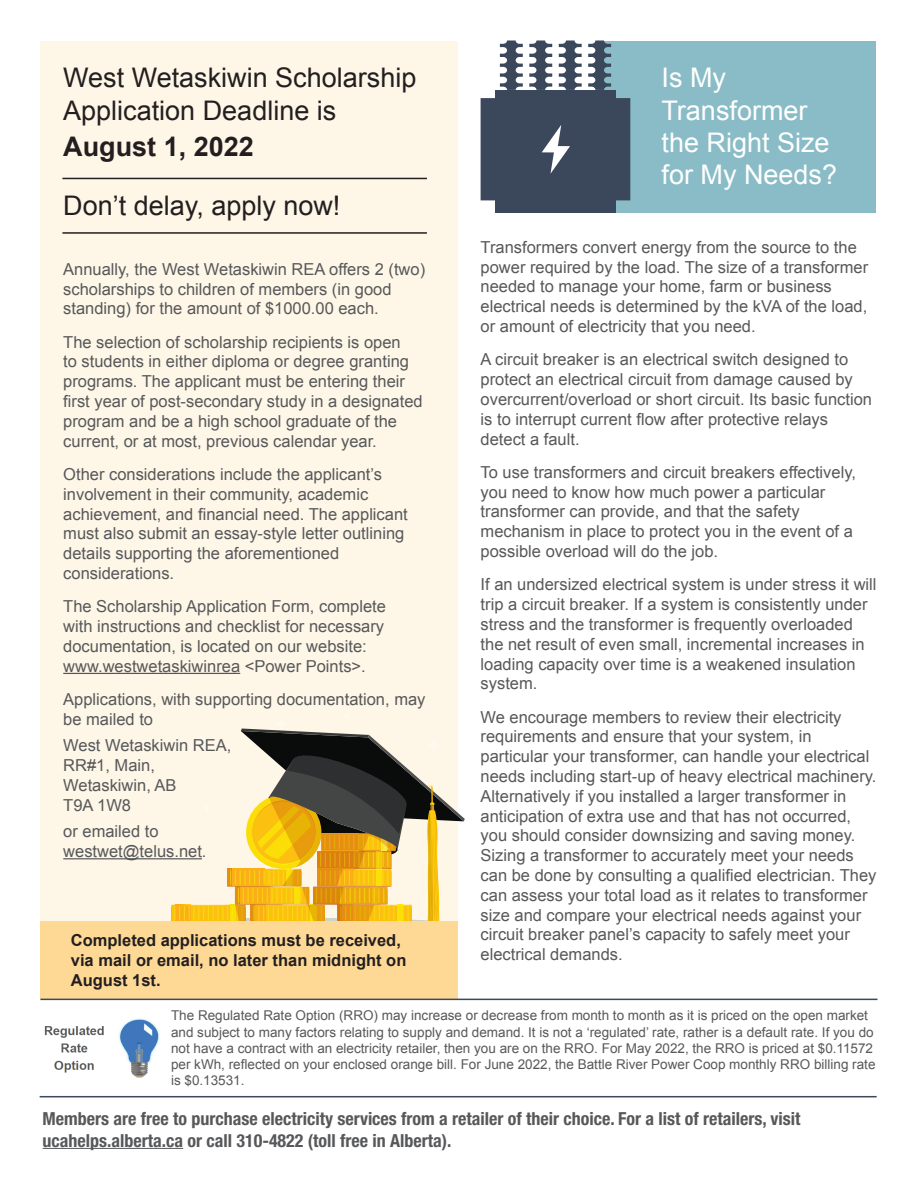
<style>
.page{position:relative;width:918px;height:1188px;background:#fff}
.page>*{position:absolute;margin:0;border:0;box-sizing:border-box;transform-origin:0 0}
.t1{font:27px/32.4px "Arial";color:#231f20}
.t2{font:27px/32.4px "Arial";color:#fff}
.t3{font:700 27px "Arial";color:#231f20}
.t4{font:700 condensed 18px/21.6px "Helvetica Neue LT Std";color:#57585a}
.t5{font:16.5px/19.8px "Arial";color:#57585a}
.t6{font:700 16.5px/19.8px "Arial";color:#231f20}
.t7{font:13.5px/16.2px "Arial";color:#57585a}
.t8{font:9.9px/11.7px "Arial";letter-spacing:.005em;color:#040503}
</style>
<div class="page">
<div style="left:40px;top:41px;width:418px;height:957px;background:#fef7e8"></div>
<div style="left:40px;top:921px;width:418px;height:78px;background:#fed996"></div>
<div style="left:600px;top:41px;width:276px;height:172px;background:#89bcc6"></div>
<img style="left:44px;top:1018px;width:116px;height:60px">
<hr style="left:40px;top:999px;width:838px;height:1px;background:#3b475b">
<hr style="left:40px;top:1096px;width:837px;height:1px;background:#3b475b">
<hr style="left:43px;top:1148px;width:140px;height:1px;background:#57585a">
<svg style="left:171px;top:728px;width:294px;height:193px"></svg>
<hr style="left:63px;top:673px;width:177px;height:1px;background:#57585a">
<hr style="left:63px;top:858px;width:139px;height:1px;background:#57585a">
<hr style="left:62px;top:178px;width:365px;height:1px;background:#231f20">
<hr style="left:62px;top:232px;width:365px;height:2px;background:#231f20">
<div style="left:481px;top:98px;width:149px;height:102px;background:#3b475b"></div>
<svg style="left:500px;top:40px;width:23px;height:50px"></svg>
<svg style="left:529px;top:40px;width:23px;height:50px"></svg>
<svg style="left:559px;top:40px;width:23px;height:50px"></svg>
<svg style="left:588px;top:40px;width:23px;height:50px"></svg>
<div style="left:495px;top:194px;width:121px;height:19px;background:#3b475b"></div>
<div style="left:495px;top:90px;width:121px;height:10px;background:#3b475b"></div>
<h1 class="t1" style="left:63px;top:62px;width:355px">West Wetaskiwin Scholarship<br>Application Deadline is</h1>
<h1 class="t3" style="left:63px;top:128px;width:192px">August 1, 2022</h1>
<h1 class="t1" style="left:63px;top:190px;width:279px">Don’t delay, apply now!</h1>
<p class="t5" style="left:63px;top:259px;width:363px">Annually, the West Wetaskiwin REA offers 2 (two) scholarships to children of members (in good standing) for the amount of $1000.00 each.</p>
<p class="t5" style="left:63px;top:332px;width:361px">The selection of scholarship recipients is open<br>to students in either diploma or degree granting programs. The applicant must be entering their first year of post-secondary study in a designated program and be a high school graduate of the current, or at most, previous calendar year.</p>
<p class="t5" style="left:63px;top:464px;width:346px">Other considerations include the applicant’s involvement in their community, academic achievement, and financial need. The applicant must also submit an essay-style letter outlining details supporting the aforementioned considerations.</p>
<p class="t5" style="left:63px;top:597px;width:324px">The Scholarship Application Form, complete with instructions and checklist for necessary documentation, is located on our website: www.westwetaskiwinrea &lt;Power Points&gt;.</p>
<p class="t5" style="left:63px;top:689px;width:364px">Applications, with supporting documentation, may be mailed to</p>
<p class="t5" style="left:63px;top:736px;width:170px">West Wetaskiwin REA,<br>RR#1, Main,<br>Wetaskiwin, AB<br>T9A 1W8</p>
<p class="t5" style="left:63px;top:822px;width:145px">or emailed to westwet@telus.net.</p>
<p class="t6" style="left:71px;top:931px;width:337px">Completed applications must be received, via mail or email, no later than midnight on<br>August 1st.</p>
<h1 class="t2" style="left:662px;top:62px;width:177px">Is My<br>Transformer the Right Size for My Needs?</h1>
<p class="t5" style="left:481px;top:237px;width:389px">Transformers convert energy from the source to the power required by the load. The size of a transformer needed to manage your home, farm or business electrical needs is determined by the kVA of the load, or amount of electricity that you need.</p>
<p class="t5" style="left:481px;top:350px;width:393px">A circuit breaker is an electrical switch designed to protect an electrical circuit from damage caused by overcurrent/overload or short circuit. Its basic function is to interrupt current flow after protective relays detect a fault.</p>
<p class="t5" style="left:481px;top:462px;width:377px">To use transformers and circuit breakers effectively, you need to know how much power a particular transformer can provide, and that the safety mechanism in place to protect you in the event of a possible overload will do the job.</p>
<p class="t5" style="left:481px;top:575px;width:398px">If an undersized electrical system is under stress it will trip a circuit breaker. If a system is consistently under stress and the transformer is frequently overloaded the net result of even small, incremental increases in loading capacity over time is a weakened insulation system.</p>
<p class="t5" style="left:481px;top:707px;width:397px">We encourage members to review their electricity requirements and ensure that your system, in particular your transformer, can handle your electrical needs including start-up of heavy electrical machinery.<br>Alternatively if you installed a larger transformer in anticipation of extra use and that has not occurred, you should consider downsizing and saving money.<br>Sizing a transformer to accurately meet your needs can be done by consulting a qualified electrician. They can assess your total load as it relates to transformer size and compare your electrical needs against your circuit breaker panel’s capacity to safely meet your electrical demands.</p>
<p class="t7" style="left:171px;top:1008px;width:706px">The Regulated Rate Option (RRO) may increase or decrease from month to month as it is priced on the open market and subject to many factors relating to supply and demand. It is not a ‘regulated’ rate, rather is a default rate. If you do not have a contract with an electricity retailer, then you are on the RRO. For May 2022, the RRO is priced at $0.11572 per kWh, reflected on your enclosed orange bill. For June 2022, the Battle River Power Coop monthly RRO billing rate is $0.13531.</p>
<p class="t4" style="left:43px;top:1108px;width:759px">Members are free to purchase electricity services from a retailer of their choice. For a list of retailers, visit ucahelps.alberta.ca or call 310-4822 (toll free in Alberta).</p>
<p class="t8" style="left:391px;top:1036px;width:81px">August = $0.0410<br>Sept = $0.0410</p>
</div>
